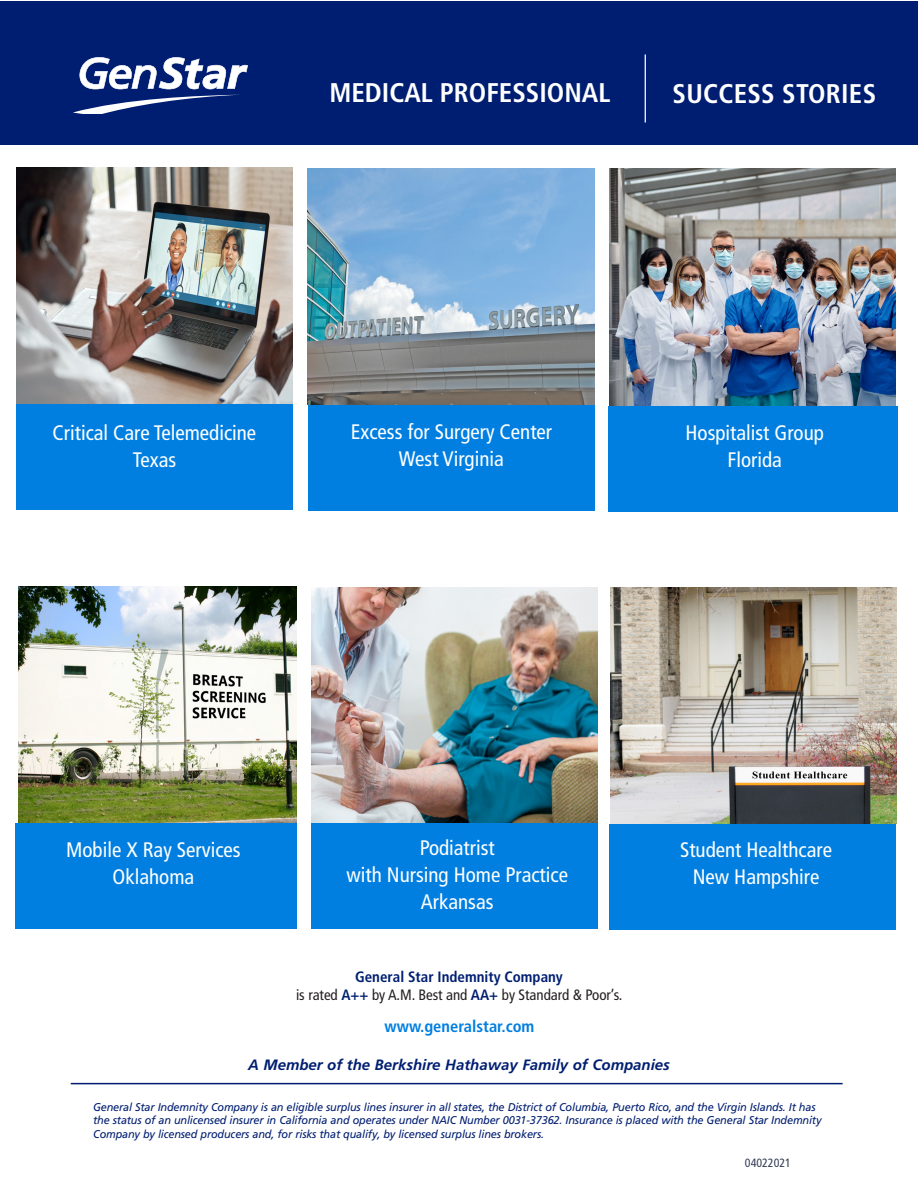
<style>
.page{position:relative;width:918px;height:1188px;background:#fff}
.page>*{position:absolute;margin:0;border:0;box-sizing:border-box;transform-origin:0 0}
.t1{font:700 condensed 27px "Frutiger LT Std";color:#fff}
.t2{font:condensed 21px/27px "Frutiger LT Std";color:#fff;text-align:center}
.t3{font:700 condensed 16.5px "Frutiger LT Std";color:#007fe1}
.t4{font:condensed 15px/18px "Frutiger LT Std";letter-spacing:-.005em;color:#231f20;text-align:center}
.t5{font:italic 700 15px "Frutiger LT Std";color:#001e71}
.t6{font:condensed 12px "Frutiger LT Std";color:#313b54}
.t7{font:italic 11.25px/13.5px "Frutiger LT Std";letter-spacing:-.015em;color:#001e71}
.s1{font-weight:700;color:#001e71}
</style>
<div class="page">
<hr style="left:71px;top:1083px;width:772px;height:1px;background:#001e71">
<div style="left:0;top:1px;width:918px;height:144px;background:#001e71"></div>
<svg style="left:73px;top:95px;width:161px;height:19px"></svg>
<svg style="left:80px;top:57px;width:168px;height:32px"></svg>
<hr style="left:645px;top:54px;width:1px;height:69px;background:#fff">
<img style="left:609px;top:168px;width:287px;height:238px">
<img style="left:17px;top:168px;width:276px;height:236px">
<img style="left:308px;top:168px;width:286px;height:237px">
<div style="left:16px;top:404px;width:277px;height:106px;background:#007fe1"></div>
<div style="left:308px;top:405px;width:286px;height:105px;background:#007fe1"></div>
<div style="left:608px;top:406px;width:289px;height:106px;background:#007fe1"></div>
<img style="left:19px;top:586px;width:277px;height:237px">
<img style="left:610px;top:587px;width:286px;height:236px">
<div style="left:610px;top:824px;width:286px;height:106px;background:#007fe1"></div>
<div style="left:16px;top:823px;width:281px;height:106px;background:#007fe1"></div>
<img style="left:311px;top:587px;width:287px;height:236px">
<div style="left:311px;top:823px;width:287px;height:106px;background:#007fe1"></div>
<h1 class="t1" style="left:329px;top:77px;width:283px">MEDICAL PROFESSIONAL</h1>
<h1 class="t1" style="left:673px;top:78px;width:205px">SUCCESS STORIES</h1>
<h2 class="t2" style="left:53px;top:420px;width:205px">Critical Care Telemedicine<br>Texas</h2>
<h2 class="t2" style="left:351px;top:419px;width:203px">Excess for Surgery Center<br>West Virginia</h2>
<h2 class="t2" style="left:686px;top:419px;width:140px">Hospitalist Group<br>Florida</h2>
<h2 class="t2" style="left:346px;top:835px;width:223px">Podiatrist<br>with Nursing Home Practice<br>Arkansas</h2>
<h2 class="t2" style="left:66px;top:836px;width:176px">Mobile X Ray Services<br>Oklahoma</h2>
<h2 class="t2" style="left:680px;top:836px;width:153px">Student Healthcare<br>New Hampshire</h2>
<h3 class="t4" style="left:296px;top:968px;width:328px"><span class="s1">General Star Indemnity Company<br></span>is rated <span class="s1">A++</span> by A.M. Best and <span class="s1">AA+</span> by Standard &amp; Poor’s.</h3>
<h3 class="t3" style="left:385px;top:1016px;width:151px">www.generalstar.com</h3>
<h3 class="t5" style="left:248px;top:1056px;width:423px">A Member of the Berkshire Hathaway Family of Companies</h3>
<p class="t7" style="left:93px;top:1100px;width:730px">General Star Indemnity Company is an eligible surplus lines insurer in all states, the District of Columbia, Puerto Rico, and the Virgin Islands. It has the status of an unlicensed insurer in California and operates under NAIC Number 0031-37362. Insurance is placed with the General Star Indemnity<br>Company by licensed producers and, for risks that qualify, by licensed surplus lines brokers.</p>
<p class="t6" style="left:745px;top:1156px;width:48px">04022021</p>
</div>
